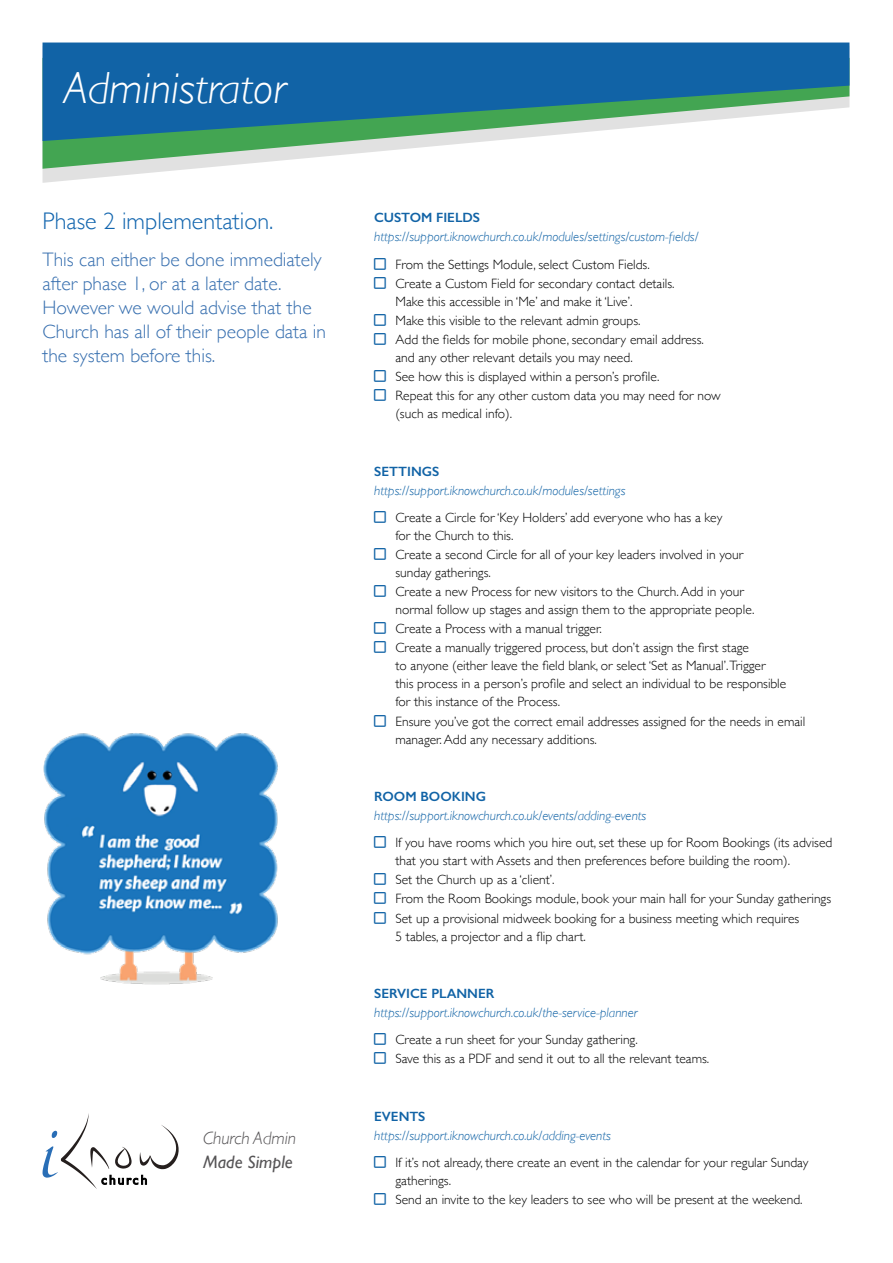
<style>
.page{position:relative;width:893px;height:1263px;background:#fff}
.page>*{position:absolute;margin:0;border:0;box-sizing:border-box;transform-origin:0 0}
.t1{font:italic 300 45px "Gill Sans";color:#fff}
.t2{font:300 24px "Gill Sans";color:#1366af}
.t3{font:300 19.5px/24px "Gill Sans";color:#376faf}
.t4{font:italic 300 18px "Gill Sans";color:#565456}
.t5{font:italic 18px "Gill Sans";color:#565456}
.t6{font:300 13.5px/18.6px "Gill Sans";color:#000}
.t7{font:italic 300 13.5px "Gill Sans";color:#1163a6}
.t8{font:600 13.5px "Gill Sans";color:#1163a6}
</style>
<div class="page">
<svg style="left:43px;top:169px;width:144px;height:14px"></svg>
<svg style="left:43px;top:141px;width:443px;height:28px"></svg>
<svg style="left:43px;top:43px;width:806px;height:98px;background:#3780a4"></svg>
<svg style="left:42px;top:1113px;width:137px;height:76px"></svg>
<img style="left:43px;top:733px;width:235px;height:252px">
<h1 class="t1" style="left:64px;top:63px;width:223px">Administrator</h1>
<h2 class="t2" style="left:43px;top:203px;width:232px">Phase 2 implementation.</h2>
<h3 class="t3" style="left:43px;top:247px;width:285px">This can either be done immediately after phase 1, or at a later date.<br>However we would advise that the<br>Church has all of their people data in the system before this.</h3>
<h3 class="t4" style="left:203px;top:1128px;width:94px">Church Admin</h3>
<h3 class="t5" style="left:203px;top:1152px;width:91px">Made Simple</h3>
<p class="t8" style="left:374px;top:210px;width:107px">CUSTOM FIELDS</p>
<p class="t7" style="left:374px;top:229px;width:326px">https://support.iknowchurch.co.uk/modules/settings/custom-fields/</p>
<p class="t6" style="left:395px;top:255px;width:327px">From the Settings Module, select Custom Fields.<br>Create a Custom Field for secondary contact details.<br>Make this accessible in ‘Me’ and make it ‘Live’.<br>Make this visible to the relevant admin groups.<br>Add the fields for mobile phone, secondary email address. and any other relevant details you may need.<br>See how this is displayed within a person’s profile.<br>Repeat this for any other custom data you may need for now (such as medical info).</p>
<p class="t8" style="left:374px;top:463px;width:67px">SETTINGS</p>
<p class="t7" style="left:374px;top:482px;width:253px">https://support.iknowchurch.co.uk/modules/settings</p>
<p class="t6" style="left:395px;top:508px;width:411px">Create a Circle for ‘Key Holders’ add everyone who has a key<br>for the Church to this.<br>Create a second Circle for all of your key leaders involved in your<br>sunday gatherings.<br>Create a new Process for new visitors to the Church. Add in your<br>normal follow up stages and assign them to the appropriate people.<br>Create a Process with a manual trigger.<br>Create a manually triggered process, but don’t assign the first stage<br>to anyone (either leave the field blank, or select ‘Set as Manual’.Trigger<br>this process in a person’s profile and select an individual to be responsible<br>for this instance of the Process.<br>Ensure you’ve got the correct email addresses assigned for the needs in email manager. Add any necessary additions.</p>
<p class="t8" style="left:374px;top:788px;width:113px">ROOM BOOKING</p>
<p class="t7" style="left:374px;top:808px;width:274px">https://support.iknowchurch.co.uk/events/adding-events</p>
<p class="t6" style="left:395px;top:833px;width:438px">If you have rooms which you hire out, set these up for Room Bookings (its advised that you start with Assets and then preferences before building the room).<br>Set the Church up as a ‘client’.<br>From the Room Bookings module, book your main hall for your Sunday gatherings Set up a provisional midweek booking for a business meeting which requires<br>5 tables, a projector and a flip chart.</p>
<p class="t8" style="left:374px;top:985px;width:122px">SERVICE PLANNER</p>
<p class="t7" style="left:374px;top:1005px;width:265px">https://support.iknowchurch.co.uk/the-service-planner</p>
<p class="t6" style="left:395px;top:1030px;width:315px;line-height:19px">Create a run sheet for your Sunday gathering.<br>Save this as a PDF and send it out to all the relevant teams.</p>
<p class="t8" style="left:374px;top:1108px;width:53px">EVENTS</p>
<p class="t7" style="left:374px;top:1127px;width:238px">https://support.iknowchurch.co.uk/adding-events</p>
<p class="t6" style="left:395px;top:1153px;width:414px">If it’s not already, there create an event in the calendar for your regular Sunday gatherings.<br>Send an invite to the key leaders to see who will be present at the weekend.</p>
</div>
